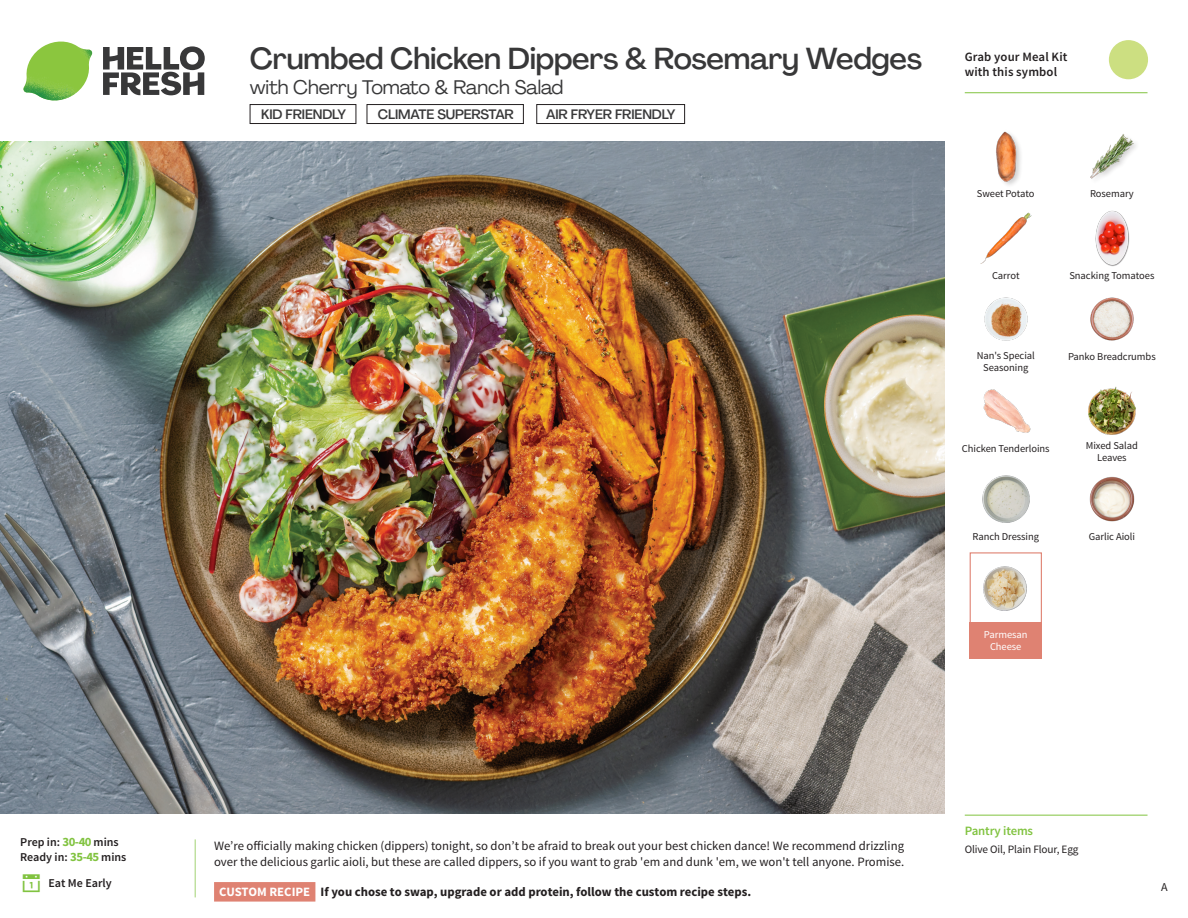
<style>
.page{position:relative;width:1188px;height:918px;background:#fff}
.page>*{position:absolute;margin:0;border:0;box-sizing:border-box;transform-origin:0 0}
._15_Titel_UK{font:500 30px "Agrandir";letter-spacing:-.01em;color:#383839}
._15_Titel_UK-2{font:19.5px "Agrandir";letter-spacing:-.01em;color:#383839}
.t1{font:500 13.5px "Agrandir";letter-spacing:-.01em;color:#383839}
.Step_6_Text_AU{font:12.75px/16.5px "Source Sans Pro";color:#231f20}
.Step_6_Text_AU-2{font:700 12.75px "Source Sans Pro";color:#231f20}
.t2{font:600 12.75px/15px "Source Sans Pro";letter-spacing:.01em;color:#231f20}
._04_Headers_Front{font:600 12.75px "Source Sans Pro";letter-spacing:-.01em;color:#81c340}
._04_Intro{font:600 12px "Source Sans Pro";color:#231f20}
.t3{font:12px "Source Sans Pro";color:#231f20}
._05_Pantry{font:11.25px "Source Sans Pro";letter-spacing:-.01em;color:#231f20}
._18_FRONT_ingredients{font:10.5px/12px "Source Sans Pro";letter-spacing:-.005em;color:#231f20;text-align:center}
._18_FRONT_ingredients-2{font:10.5px/12px "Source Sans Pro";letter-spacing:-.005em;color:#fff;text-align:center}
.s1{font-weight:700;font-size:12.75px;color:#81c340}
.s2{color:#fff}
</style>
<div class="page">
<svg style="left:103px;top:46px;width:102px;height:49px"></svg>
<img style="left:23px;top:42px;width:69px;height:59px">
<div style="left:214px;top:882px;width:101px;height:20px;background:#ecb6ad"></div>
<svg style="left:194px;top:839px;width:122px;height:62px"></svg>
<img style="left:0;top:142px;width:945px;height:672px">
<div style="left:250px;top:104px;width:106px;height:20px;border:1px solid #231f20"></div>
<img style="left:1090px;top:297px;width:44px;height:44px">
<img style="left:1088px;top:386px;width:48px;height:49px">
<img style="left:983px;top:389px;width:48px;height:44px">
<img style="left:982px;top:475px;width:48px;height:48px">
<img style="left:984px;top:297px;width:44px;height:44px">
<img style="left:980px;top:212px;width:52px;height:52px">
<img style="left:1095px;top:210px;width:35px;height:57px">
<img style="left:996px;top:131px;width:25px;height:54px">
<img style="left:1090px;top:134px;width:46px;height:45px">
<img style="left:1089px;top:476px;width:46px;height:46px">
<div style="left:970px;top:552px;width:72px;height:73px;border:1px solid #df8272"></div>
<div style="left:970px;top:622px;width:72px;height:37px;background:#df8272"></div>
<img style="left:983px;top:566px;width:44px;height:45px">
<hr style="left:965px;top:815px;width:183px;height:1px;background:#81c340">
<svg style="left:1091px;top:40px;width:57px;height:54px"></svg>
<hr style="left:965px;top:92px;width:183px;height:1px;background:#81c340">
<div style="left:537px;top:104px;width:148px;height:20px;border:1px solid #231f20"></div>
<div style="left:367px;top:104px;width:157px;height:20px;border:1px solid #231f20"></div>
<p class="_04_Intro" style="left:20px;top:835px;width:100px">Prep in: <span class="s1">30-40</span> mins</p>
<p class="_04_Intro" style="left:20px;top:850px;width:108px">Ready in: <span class="s1">35-45</span> mins</p>
<p class="_04_Intro" style="left:48px;top:875px;width:65px">Eat Me Early</p>
<p class="_15_Titel_UK" style="left:250px;top:40px;width:674px">Crumbed Chicken Dippers &amp; Rosemary Wedges</p>
<p class="_15_Titel_UK-2" style="left:250px;top:75px;width:315px">with Cherry Tomato &amp; Ranch Salad</p>
<p class="t1" style="left:261px;top:106px;width:86px">KID FRIENDLY</p>
<p class="t1" style="left:378px;top:106px;width:138px">CLIMATE SUPERSTAR</p>
<p class="t1" style="left:546px;top:106px;width:131px">AIR FRYER FRIENDLY</p>
<p class="t2" style="left:965px;top:50px;width:104px">Grab your Meal Kit with this symbol</p>
<p class="_18_FRONT_ingredients" style="left:977px;top:188px;width:59px">Sweet Potato</p>
<p class="_18_FRONT_ingredients" style="left:1090px;top:188px;width:45px">Rosemary</p>
<p class="_18_FRONT_ingredients" style="left:992px;top:270px;width:29px">Carrot</p>
<p class="_18_FRONT_ingredients" style="left:1069px;top:270px;width:87px">Snacking Tomatoes</p>
<p class="_18_FRONT_ingredients" style="left:977px;top:350px;width:60px">Nan's Special</p>
<p class="_18_FRONT_ingredients" style="left:1068px;top:351px;width:89px">Panko Breadcrumbs</p>
<p class="_18_FRONT_ingredients" style="left:983px;top:362px;width:47px">Seasoning</p>
<p class="_18_FRONT_ingredients" style="left:962px;top:443px;width:89px">Chicken Tenderloins</p>
<p class="_18_FRONT_ingredients" style="left:1086px;top:440px;width:54px">Mixed Salad<br>Leaves</p>
<p class="_18_FRONT_ingredients" style="left:972px;top:531px;width:68px">Ranch Dressing</p>
<p class="_18_FRONT_ingredients" style="left:1089px;top:531px;width:48px">Garlic Aioli</p>
<p class="_18_FRONT_ingredients-2" style="left:984px;top:629px;width:45px">Parmesan<br>Cheese</p>
<p class="Step_6_Text_AU" style="left:214px;top:838px;width:692px">We’re officially making chicken (dippers) tonight, so don’t be afraid to break out your best chicken dance! We recommend drizzling over the delicious garlic aioli, but these are called dippers, so if you want to grab 'em and dunk 'em, we won't tell anyone. Promise.</p>
<p class="Step_6_Text_AU-2" style="left:219px;top:883px;width:533px"><span class="s2">CUSTOM RECIPE</span> If you chose to swap, upgrade or add protein, follow the custom recipe steps.</p>
<p class="_04_Headers_Front" style="left:965px;top:822px;width:70px">Pantry items</p>
<p class="_05_Pantry" style="left:965px;top:842px;width:115px">Olive Oil, Plain Flour, Egg</p>
<p class="t3" style="left:1161px;top:879px;width:8px">A</p>
</div>
